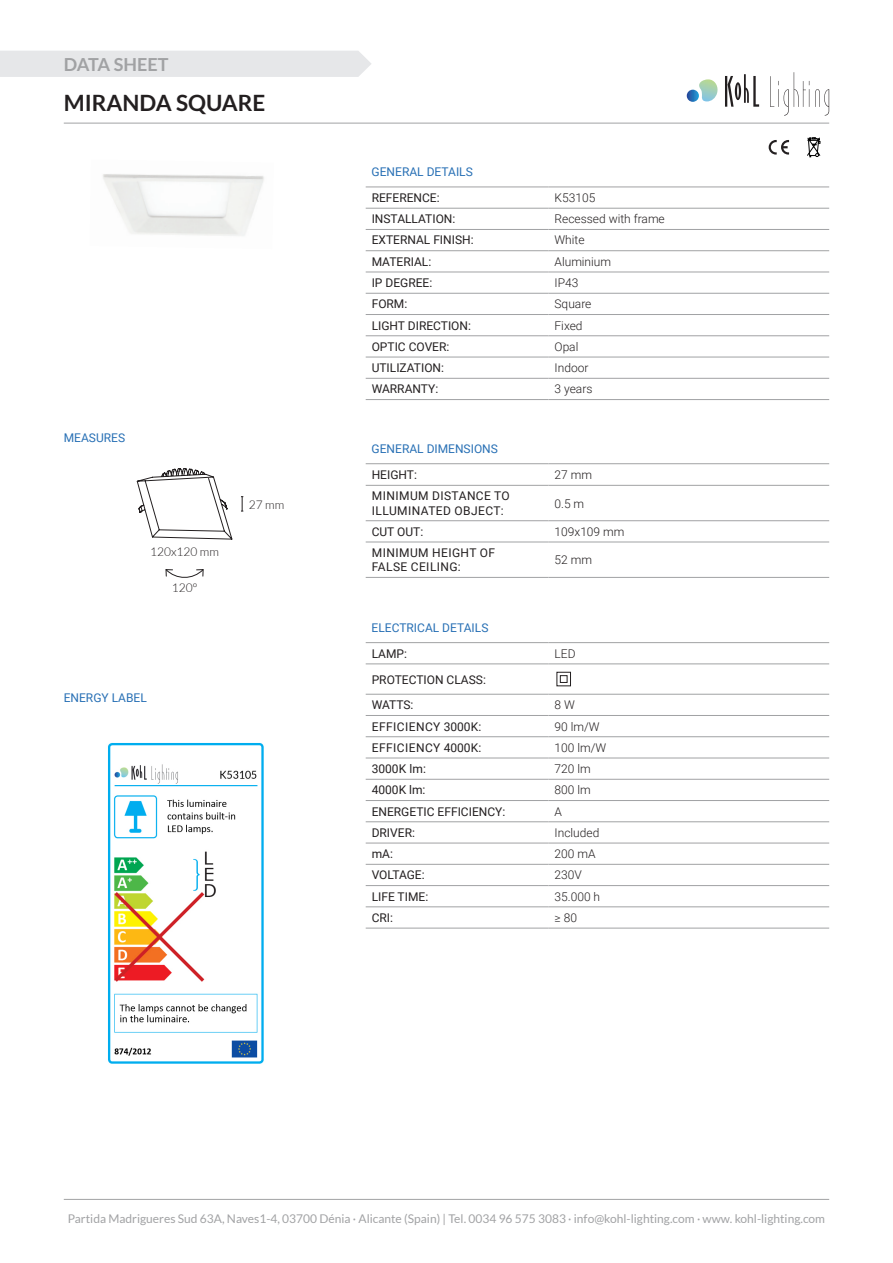
<style>
.page{position:relative;width:893px;height:1263px;background:#fff}
.page>*{position:absolute;margin:0;border:0;box-sizing:border-box;transform-origin:0 0}
.t1{font:700 22.5px "Lato";color:#231f20}
.t2{font:700 18px "Lato";color:#a1a2a4}
.t3{font:12px "Roboto";color:#231f20}
.t4{font:300 12px "Roboto";color:#231f20}
.t5{font:12px "Lato";color:#a1a2a4}
.t6{font:12px/14.4px "Roboto";letter-spacing:.035em;color:#231f20}
.t7{font:12px "Roboto";color:#2870b5}
.t8{font:300 12px "Lato";color:#231f20}
</style>
<div class="page">
<hr style="left:64px;top:1199px;width:765px;height:1px;background:#a1a2a4">
<svg style="left:769px;top:140px;width:20px;height:15px"></svg>
<svg style="left:807px;top:137px;width:13px;height:20px"></svg>
<hr style="left:366px;top:187px;width:183px;height:1px;background:#a1a2a4">
<hr style="left:366px;top:208px;width:183px;height:1px;background:#a1a2a4">
<hr style="left:366px;top:229px;width:183px;height:1px;background:#a1a2a4">
<hr style="left:366px;top:250px;width:183px;height:1px;background:#a1a2a4">
<hr style="left:366px;top:272px;width:183px;height:1px;background:#a1a2a4">
<hr style="left:549px;top:187px;width:280px;height:1px;background:#a1a2a4">
<hr style="left:549px;top:208px;width:280px;height:1px;background:#a1a2a4">
<hr style="left:549px;top:250px;width:280px;height:1px;background:#a1a2a4">
<hr style="left:549px;top:272px;width:280px;height:1px;background:#a1a2a4">
<hr style="left:549px;top:293px;width:280px;height:1px;background:#a1a2a4">
<hr style="left:549px;top:229px;width:280px;height:1px;background:#a1a2a4">
<hr style="left:549px;top:314px;width:280px;height:1px;background:#a1a2a4">
<hr style="left:549px;top:335px;width:280px;height:1px;background:#a1a2a4">
<hr style="left:549px;top:357px;width:280px;height:1px;background:#a1a2a4">
<hr style="left:549px;top:378px;width:280px;height:1px;background:#a1a2a4">
<hr style="left:549px;top:399px;width:280px;height:1px;background:#a1a2a4">
<hr style="left:366px;top:293px;width:183px;height:1px;background:#a1a2a4">
<hr style="left:366px;top:314px;width:183px;height:1px;background:#a1a2a4">
<hr style="left:366px;top:335px;width:183px;height:1px;background:#a1a2a4">
<hr style="left:366px;top:357px;width:183px;height:1px;background:#a1a2a4">
<hr style="left:366px;top:378px;width:183px;height:1px;background:#a1a2a4">
<hr style="left:366px;top:399px;width:183px;height:1px;background:#a1a2a4">
<hr style="left:366px;top:463px;width:183px;height:1px;background:#a1a2a4">
<hr style="left:366px;top:485px;width:183px;height:1px;background:#a1a2a4">
<hr style="left:366px;top:520px;width:183px;height:1px;background:#a1a2a4">
<hr style="left:366px;top:542px;width:183px;height:1px;background:#a1a2a4">
<hr style="left:366px;top:577px;width:183px;height:1px;background:#a1a2a4">
<hr style="left:549px;top:463px;width:280px;height:1px;background:#a1a2a4">
<hr style="left:549px;top:520px;width:280px;height:1px;background:#a1a2a4">
<hr style="left:549px;top:542px;width:280px;height:1px;background:#a1a2a4">
<hr style="left:549px;top:577px;width:280px;height:1px;background:#a1a2a4">
<hr style="left:549px;top:485px;width:280px;height:1px;background:#a1a2a4">
<hr style="left:366px;top:642px;width:183px;height:1px;background:#a1a2a4">
<hr style="left:366px;top:664px;width:183px;height:1px;background:#a1a2a4">
<hr style="left:366px;top:694px;width:183px;height:1px;background:#a1a2a4">
<hr style="left:366px;top:715px;width:183px;height:1px;background:#a1a2a4">
<hr style="left:366px;top:736px;width:183px;height:1px;background:#a1a2a4">
<hr style="left:366px;top:758px;width:183px;height:1px;background:#a1a2a4">
<hr style="left:366px;top:779px;width:183px;height:1px;background:#a1a2a4">
<hr style="left:366px;top:800px;width:183px;height:1px;background:#a1a2a4">
<hr style="left:366px;top:821px;width:183px;height:1px;background:#a1a2a4">
<hr style="left:366px;top:843px;width:183px;height:1px;background:#a1a2a4">
<hr style="left:366px;top:864px;width:183px;height:1px;background:#a1a2a4">
<hr style="left:366px;top:885px;width:183px;height:1px;background:#a1a2a4">
<hr style="left:366px;top:906px;width:183px;height:1px;background:#a1a2a4">
<hr style="left:366px;top:928px;width:183px;height:1px;background:#a1a2a4">
<hr style="left:549px;top:642px;width:280px;height:1px;background:#a1a2a4">
<hr style="left:549px;top:694px;width:280px;height:1px;background:#a1a2a4">
<hr style="left:549px;top:715px;width:280px;height:1px;background:#a1a2a4">
<hr style="left:549px;top:736px;width:280px;height:1px;background:#a1a2a4">
<hr style="left:549px;top:758px;width:280px;height:1px;background:#a1a2a4">
<hr style="left:549px;top:779px;width:280px;height:1px;background:#a1a2a4">
<hr style="left:549px;top:800px;width:280px;height:1px;background:#a1a2a4">
<hr style="left:549px;top:821px;width:280px;height:1px;background:#a1a2a4">
<hr style="left:549px;top:843px;width:280px;height:1px;background:#a1a2a4">
<hr style="left:549px;top:864px;width:280px;height:1px;background:#a1a2a4">
<hr style="left:549px;top:885px;width:280px;height:1px;background:#a1a2a4">
<hr style="left:549px;top:906px;width:280px;height:1px;background:#a1a2a4">
<hr style="left:549px;top:928px;width:280px;height:1px;background:#a1a2a4">
<hr style="left:549px;top:664px;width:280px;height:1px;background:#a1a2a4">
<svg style="left:556px;top:672px;width:15px;height:14px"></svg>
<svg style="left:687px;top:79px;width:31px;height:23px"></svg>
<svg style="left:725px;top:74px;width:34px;height:33px"></svg>
<svg style="left:770px;top:72px;width:59px;height:44px"></svg>
<div style="left:0;top:51px;width:371px;height:26px;background:#e6e7e9"></div>
<hr style="left:64px;top:123px;width:765px;height:1px;background:#a1a2a4">
<img style="left:108px;top:743px;width:156px;height:321px">
<svg style="left:136px;top:468px;width:97px;height:72px"></svg>
<svg style="left:165px;top:569px;width:39px;height:9px"></svg>
<svg style="left:241px;top:496px;width:2px;height:16px"></svg>
<p class="t2" style="left:64px;top:54px;width:106px">DATA SHEET</p>
<p class="t1" style="left:64px;top:90px;width:203px">MIRANDA SQUARE</p>
<p class="t7" style="left:64px;top:430px;width:63px">MEASURES</p>
<p class="t8" style="left:150px;top:545px;width:70px">120x120 mm</p>
<p class="t8" style="left:172px;top:581px;width:27px">120º</p>
<p class="t8" style="left:249px;top:498px;width:37px">27 mm</p>
<p class="t7" style="left:64px;top:689px;width:85px">ENERGY LABEL</p>
<p class="t7" style="left:372px;top:164px;width:103px">GENERAL DETAILS</p>
<p class="t3" style="left:372px;top:189px;width:69px">REFERENCE:</p>
<p class="t4" style="left:555px;top:189px;width:42px">K53105</p>
<p class="t3" style="left:372px;top:211px;width:85px">INSTALLATION:</p>
<p class="t4" style="left:555px;top:211px;width:112px">Recessed with frame</p>
<p class="t3" style="left:372px;top:232px;width:103px">EXTERNAL FINISH:</p>
<p class="t4" style="left:555px;top:232px;width:32px">White</p>
<p class="t3" style="left:372px;top:253px;width:61px">MATERIAL:</p>
<p class="t4" style="left:555px;top:253px;width:58px">Aluminium</p>
<p class="t3" style="left:372px;top:274px;width:62px">IP DEGREE:</p>
<p class="t4" style="left:555px;top:274px;width:25px">IP43</p>
<p class="t3" style="left:372px;top:296px;width:37px">FORM:</p>
<p class="t4" style="left:555px;top:296px;width:38px">Square</p>
<p class="t3" style="left:372px;top:317px;width:101px">LIGHT DIRECTION:</p>
<p class="t4" style="left:555px;top:317px;width:30px">Fixed</p>
<p class="t3" style="left:372px;top:338px;width:79px">OPTIC COVER:</p>
<p class="t4" style="left:555px;top:338px;width:25px">Opal</p>
<p class="t3" style="left:372px;top:359px;width:74px">UTILIZATION:</p>
<p class="t4" style="left:555px;top:359px;width:35px">Indoor</p>
<p class="t3" style="left:372px;top:381px;width:68px">WARRANTY:</p>
<p class="t4" style="left:555px;top:381px;width:39px">3 years</p>
<p class="t7" style="left:372px;top:440px;width:128px">GENERAL DIMENSIONS</p>
<p class="t3" style="left:372px;top:466px;width:47px">HEIGHT:</p>
<p class="t4" style="left:555px;top:466px;width:39px">27 mm</p>
<p class="t6" style="left:372px;top:488px;width:139px">MINIMUM DISTANCE TO<br>ILLUMINATED OBJECT:</p>
<p class="t4" style="left:555px;top:495px;width:31px">0.5 m</p>
<p class="t3" style="left:372px;top:523px;width:53px">CUT OUT:</p>
<p class="t4" style="left:555px;top:523px;width:71px">109x109 mm</p>
<p class="t6" style="left:372px;top:545px;width:125px">MINIMUM HEIGHT OF<br>FALSE CEILING:</p>
<p class="t4" style="left:555px;top:551px;width:39px">52 mm</p>
<p class="t7" style="left:372px;top:619px;width:118px">ELECTRICAL DETAILS</p>
<p class="t3" style="left:372px;top:645px;width:37px">LAMP:</p>
<p class="t4" style="left:555px;top:645px;width:23px">LED</p>
<p class="t3" style="left:372px;top:671px;width:116px">PROTECTION CLASS:</p>
<p class="t3" style="left:372px;top:696px;width:43px">WATTS:</p>
<p class="t4" style="left:555px;top:696px;width:22px">8 W</p>
<p class="t6" style="left:372px;top:719px;width:111px">EFFICIENCY 3000K:</p>
<p class="t4" style="left:555px;top:718px;width:47px">90 lm/W</p>
<p class="t6" style="left:372px;top:740px;width:111px">EFFICIENCY 4000K:</p>
<p class="t4" style="left:555px;top:739px;width:53px">100 lm/W</p>
<p class="t3" style="left:372px;top:760px;width:56px">3000K lm:</p>
<p class="t4" style="left:555px;top:760px;width:38px">720 lm</p>
<p class="t3" style="left:372px;top:782px;width:55px">4000K lm:</p>
<p class="t4" style="left:555px;top:782px;width:38px">800 lm</p>
<p class="t3" style="left:372px;top:803px;width:135px">ENERGETIC EFFICIENCY:</p>
<p class="t4" style="left:555px;top:803px;width:9px">A</p>
<p class="t3" style="left:372px;top:824px;width:45px">DRIVER:</p>
<p class="t4" style="left:555px;top:824px;width:46px">Included</p>
<p class="t3" style="left:372px;top:845px;width:23px">mA:</p>
<p class="t4" style="left:555px;top:845px;width:42px">200 mA</p>
<p class="t3" style="left:372px;top:867px;width:55px">VOLTAGE:</p>
<p class="t4" style="left:555px;top:867px;width:29px">230V</p>
<p class="t3" style="left:372px;top:888px;width:58px">LIFE TIME:</p>
<p class="t4" style="left:555px;top:888px;width:47px">35.000 h</p>
<p class="t3" style="left:372px;top:909px;width:23px">CRI:</p>
<p class="t4" style="left:555px;top:909px;width:24px">≥ 80</p>
<p class="t5" style="left:68px;top:1211px;width:759px">Partida Madrigueres Sud 63A, Naves1-4, 03700 Dénia · Alicante (Spain) | Tel. 0034 96 575 3083 · info@kohl-lighting.com · www. kohl-lighting.com</p>
</div>
